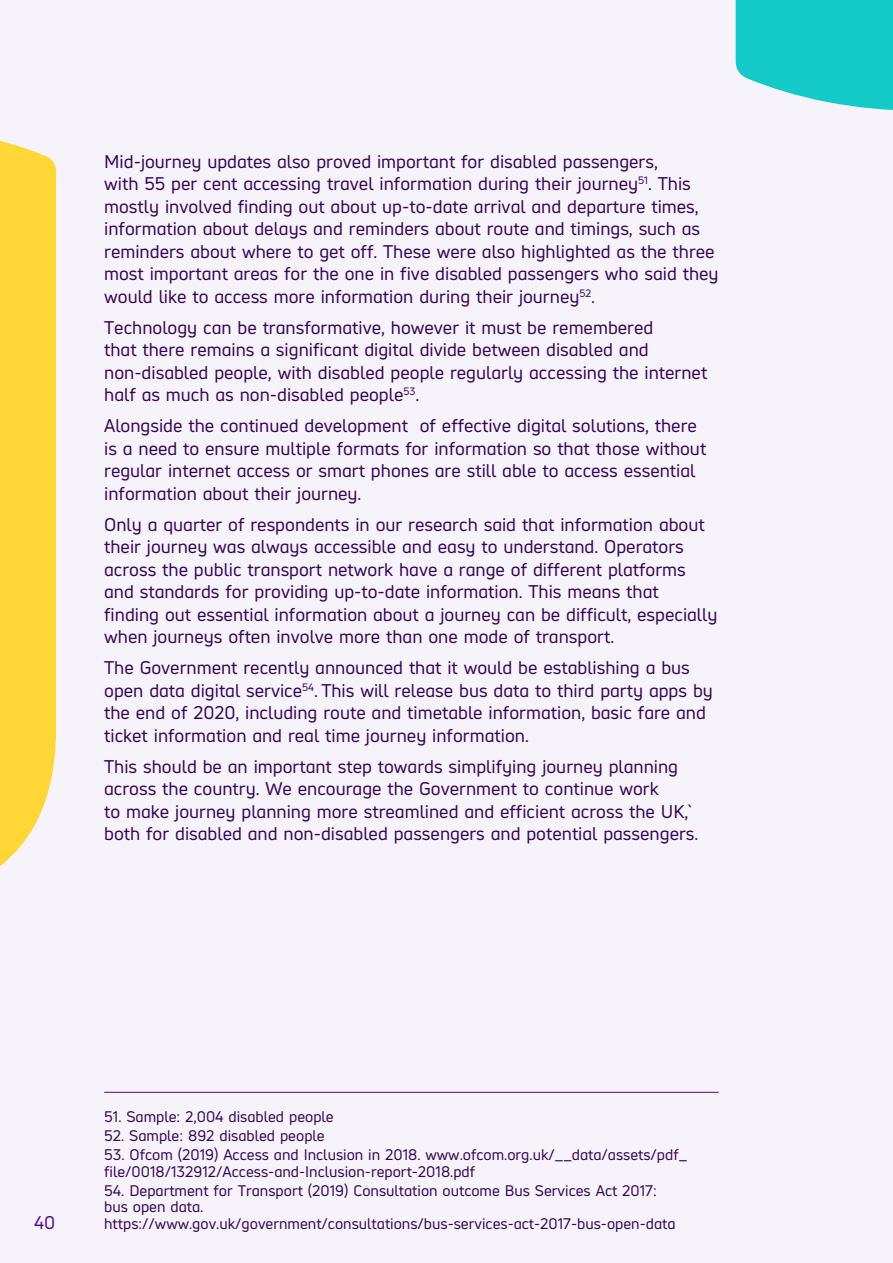
<style>
.page{position:relative;width:893px;height:1263px;background:#f6f3fa}
.page>*{position:absolute;margin:0;border:0;box-sizing:border-box;transform-origin:0 0}
.t1{font:18px/22.5px "Hargreaves";color:#340458}
.t2{font:18px "Hargreaves";color:#59029f}
.t3{font:15px/16.5px "Hargreaves";color:#340458}
</style>
<div class="page">
<hr style="left:104px;top:1092px;width:615px;height:1px;background:#59029f">
<svg style="left:736px;top:0;width:157px;height:110px;background:#2fcece"></svg>
<div style="left:0;top:140px;width:56px;height:726px;background:#fed636"></div>
<h1 class="t1" style="left:104px;top:150px;width:616px">Mid-journey updates also proved important for disabled passengers,<br>with 55 per cent accessing travel information during their journey<sup>51</sup>. This mostly involved finding out about up-to-date arrival and departure times, information about delays and reminders about route and timings, such as reminders about where to get off. These were also highlighted as the three most important areas for the one in five disabled passengers who said they would like to access more information during their journey<sup>52</sup>.</h1>
<h1 class="t1" style="left:104px;top:316px;width:605px">Technology can be transformative, however it must be remembered<br>that there remains a significant digital divide between disabled and non-disabled people, with disabled people regularly accessing the internet half as much as non-disabled people<sup>53</sup>.</h1>
<h1 class="t1" style="left:104px;top:414px;width:604px">Alongside the continued development of effective digital solutions, there is a need to ensure multiple formats for information so that those without regular internet access or smart phones are still able to access essential information about their journey.</h1>
<h1 class="t1" style="left:104px;top:513px;width:615px">Only a quarter of respondents in our research said that information about their journey was always accessible and easy to understand. Operators across the public transport network have a range of different platforms and standards for providing up-to-date information. This means that finding out essential information about a journey can be difficult, especially when journeys often involve more than one mode of transport.</h1>
<h1 class="t1" style="left:104px;top:656px;width:610px">The Government recently announced that it would be establishing a bus open data digital service<sup>54</sup>. This will release bus data to third party apps by the end of 2020, including route and timetable information, basic fare and ticket information and real time journey information.</h1>
<h1 class="t1" style="left:104px;top:755px;width:596px">This should be an important step towards simplifying journey planning across the country. We encourage the Government to continue work<br>to make journey planning more streamlined and efficient across the UK,` both for disabled and non-disabled passengers and potential passengers.</h1>
<p class="t2" style="left:34px;top:1211px;width:23px">40</p>
<p class="t3" style="left:104px;top:1108px;width:231px">51. Sample: 2,004 disabled people</p>
<p class="t3" style="left:104px;top:1127px;width:222px">52. Sample: 892 disabled people</p>
<p class="t3" style="left:104px;top:1146px;width:585px">53. Ofcom (2019) Access and Inclusion in 2018. www.ofcom.org.uk/__data/assets/pdf_ file/0018/132912/Access-and-Inclusion-report-2018.pdf</p>
<p class="t3" style="left:104px;top:1182px;width:573px">54. Department for Transport (2019) Consultation outcome Bus Services Act 2017: bus open data. https://www.gov.uk/government/consultations/bus-services-act-2017-bus-open-data</p>
</div>
